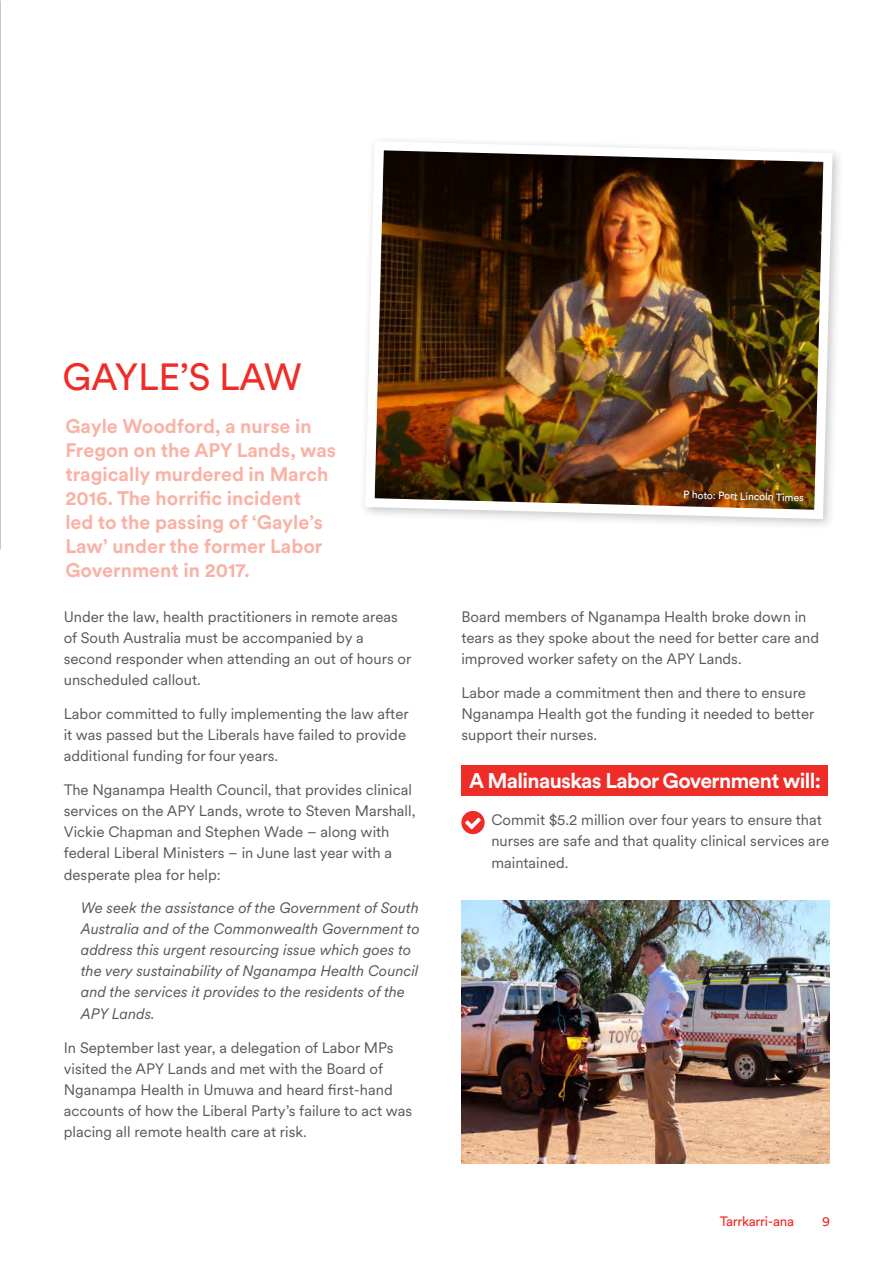
<style>
.page{position:relative;width:893px;height:1263px;background:#fff}
.page>*{position:absolute;margin:0;border:0;box-sizing:border-box;transform-origin:0 0}
.t1{font:37.5px "Circular XX";letter-spacing:-.01em;color:#ee2d28}
.t2{font:700 21px "Circular XX";letter-spacing:-.03em;color:#fff}
.t3{font:700 19.5px/24px "Circular XX";color:#f9b2a5}
.t4{font:15px/21px "Circular XX";color:#57585a}
.t5{font:italic 15px/21.1px "Circular XX";color:#57585a}
.t6{font:13.5px "Circular XX";letter-spacing:-.02em;color:#ee2d28}
.t7{font:10.5px "Circular XX";color:#fff}
</style>
<div class="page">
<img style="left:0;top:0;width:1px;height:549px">
<div style="left:461px;top:765px;width:367px;height:31px;background:#ee2d28"></div>
<svg style="left:461px;top:811px;width:24px;height:23px"></svg>
<img style="left:364px;top:140px;width:473px;height:384px">
<img style="left:461px;top:900px;width:368px;height:264px">
<p class="t1" style="left:63px;top:351px;width:241px">GAYLE’S LAW</p>
<p class="t3" style="left:65px;top:413px;width:272px">Gayle Woodford, a nurse in<br>Fregon on the APY Lands, was tragically murdered in March<br>2016. The horrific incident<br>led to the passing of ‘Gayle’s<br>Law’ under the former Labor<br>Government in 2017.</p>
<p class="t4" style="left:64px;top:606px;width:349px">Under the law, health practitioners in remote areas of South Australia must be accompanied by a second responder when attending an out of hours or unscheduled callout.</p>
<p class="t4" style="left:64px;top:703px;width:346px">Labor committed to fully implementing the law after it was passed but the Liberals have failed to provide additional funding for four years.</p>
<p class="t4" style="left:64px;top:778px;width:353px">The Nganampa Health Council, that provides clinical services on the APY Lands, wrote to Steven Marshall, Vickie Chapman and Stephen Wade – along with federal Liberal Ministers – in June last year with a desperate plea for help:</p>
<p class="t5" style="left:81px;top:897px;width:340px">We seek the assistance of the Government of South Australia and of the Commonwealth Government to address this urgent resourcing issue which goes to the very sustainability of Nganampa Health Council and the services it provides to the residents of the APY Lands.</p>
<p class="t4" style="left:64px;top:1036px;width:350px">In September last year, a delegation of Labor MPs visited the APY Lands and met with the Board of Nganampa Health in Umuwa and heard first-hand accounts of how the Liberal Party’s failure to act was placing all remote health care at risk.</p>
<p class="t7" style="left:683px;top:488px;width:122px;rotate:1deg">P hoto: Port Lincoln Times</p>
<p class="t4" style="left:461px;top:606px;width:359px">Board members of Nganampa Health broke down in tears as they spoke about the need for better care and improved worker safety on the APY Lands.</p>
<p class="t4" style="left:461px;top:682px;width:354px">Labor made a commitment then and there to ensure<br>Nganampa Health got the funding it needed to better support their nurses.</p>
<p class="t2" style="left:469px;top:766px;width:353px">A Malinauskas Labor Government will:</p>
<p class="t4" style="left:491px;top:809px;width:339px">Commit $5.2 million over four years to ensure that nurses are safe and that quality clinical services are maintained.</p>
<p class="t6" style="left:720px;top:1212px;width:76px">Tarrkarri-ana</p>
<p class="t6" style="left:822px;top:1212px;width:9px">9</p>
</div>
